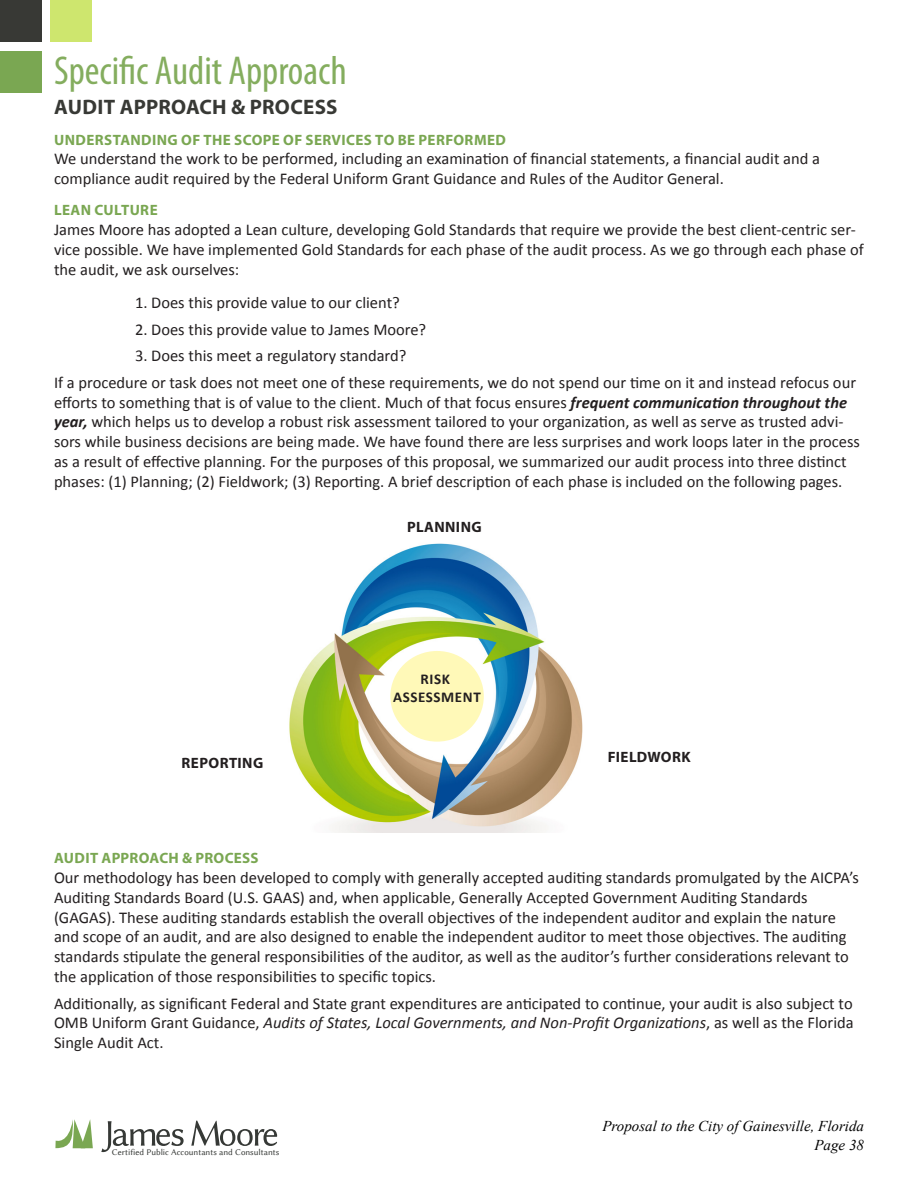
<style>
.page{position:relative;width:918px;height:1188px;background:#fff}
.page>*{position:absolute;margin:0;border:0;box-sizing:border-box;transform-origin:0 0}
.Section_Header{font:condensed 40.5px "Myriad Pro";color:#84ad5e}
.Section_Header-2{font:700 21px "Myriad Pro";letter-spacing:.01em;color:#383935}
.Body_text{font:16.5px/19.8px "Calibri";color:#231f20}
.Section_Header_Small{font:700 15px "Myriad Pro";letter-spacing:.025em;color:#7aa752}
.t1{font:italic 15px "Times New Roman";color:#000}
.Section_Header_Small-2{font:700 15px "Myriad Pro";letter-spacing:.03em;color:#231f20}
.t2{font:700 15px "Calibri";letter-spacing:.04em;color:#231f20}
.t3{font:8.85px "Lin Biolinum";color:#363936}
.s1{font-weight:700;font-style:italic}
.s2{font-style:italic}
</style>
<div class="page">
<svg style="left:55px;top:1119px;width:38px;height:29px"></svg>
<svg style="left:101px;top:1121px;width:83px;height:31px"></svg>
<svg style="left:191px;top:1121px;width:86px;height:25px"></svg>
<div style="left:0;top:0;width:42px;height:42px;background:#383935"></div>
<div style="left:0;top:51px;width:42px;height:41px;background:#7aa752"></div>
<div style="left:50px;top:0;width:41px;height:42px;background:#cee66e"></div>
<img style="left:289px;top:543px;width:294px;height:290px">
<div style="left:393px;top:653px;width:109px;height:107px;background:#fff;opacity:.75"></div>
<div style="left:390px;top:651px;width:94px;height:91px;background:#fff9b8;border-radius:50%"></div>
<p class="Section_Header" style="left:54px;top:47px;width:294px">Specific Audit Approach</p>
<p class="Section_Header-2" style="left:54px;top:93px;width:285px">AUDIT APPROACH &amp; PROCESS</p>
<p class="Section_Header_Small" style="left:54px;top:130px;width:453px">UNDERSTANDING OF THE SCOPE OF SERVICES TO BE PERFORMED</p>
<p class="Body_text" style="left:54px;top:149px;width:768px">We understand the work to be performed, including an examination of financial statements, a financial audit and a compliance audit required by the Federal Uniform Grant Guidance and Rules of the Auditor General.</p>
<p class="Section_Header_Small" style="left:54px;top:201px;width:105px">LEAN CULTURE</p>
<p class="Body_text" style="left:54px;top:220px;width:811px">James Moore has adopted a Lean culture, developing Gold Standards that require we provide the best client-centric ser&shy;vice possible. We have implemented Gold Standards for each phase of the audit process. As we go through each phase of the audit, we ask ourselves:</p>
<p class="Body_text" style="left:135px;top:293px;width:266px">1. Does this provide value to our client?</p>
<p class="Body_text" style="left:135px;top:319px;width:293px">2. Does this provide value to James Moore?</p>
<p class="Body_text" style="left:135px;top:346px;width:273px">3. Does this meet a regulatory standard?</p>
<p class="Body_text" style="left:54px;top:372px;width:807px">If a procedure or task does not meet one of these requirements, we do not spend our time on it and instead refocus our efforts to something that is of value to the client. Much of that focus ensures <span class="s1">frequent communication throughout the year,</span> which helps us to develop a robust risk assessment tailored to your organization, as well as serve as trusted advi&shy;sors while business decisions are being made. We have found there are less surprises and work loops later in the process as a result of effective planning. For the purposes of this proposal, we summarized our audit process into three distinct phases: (1) Planning; (2) Fieldwork; (3) Reporting. A brief description of each phase is included on the following pages.</p>
<p class="Section_Header_Small-2" style="left:407px;top:517px;width:76px">PLANNING</p>
<p class="Section_Header_Small-2" style="left:182px;top:753px;width:83px">REPORTING</p>
<p class="t2" style="left:421px;top:669px;width:31px">RISK</p>
<p class="t2" style="left:393px;top:687px;width:89px">ASSESSMENT</p>
<p class="Section_Header_Small-2" style="left:608px;top:747px;width:85px">FIELDWORK</p>
<p class="Section_Header_Small" style="left:54px;top:848px;width:206px">AUDIT APPROACH &amp; PROCESS</p>
<p class="Body_text" style="left:54px;top:868px;width:806px">Our methodology has been developed to comply with generally accepted auditing standards promulgated by the AICPA’s Auditing Standards Board (U.S. GAAS) and, when applicable, Generally Accepted Government Auditing Standards (GAGAS). These auditing standards establish the overall objectives of the independent auditor and explain the nature and scope of an audit, and are also designed to enable the independent auditor to meet those objectives. The auditing standards stipulate the general responsibilities of the auditor, as well as the auditor’s further considerations relevant to the application of those responsibilities to specific topics.</p>
<p class="Body_text" style="left:54px;top:993px;width:801px;text-align:justify">Additionally, as significant Federal and State grant expenditures are anticipated to continue, your audit is also subject to OMB Uniform Grant Guidance, <span class="s2">Audits of States, Local Governments, and Non-Profit Organizations</span>, as well as the Florida Single Audit Act.</p>
<p class="t1" style="left:602px;top:1116px;width:263px">Proposal to the City of Gainesville, Florida</p>
<p class="t3" style="left:112px;top:1147px;width:169px">Certified Public Accountants and Consultants</p>
<p class="t1" style="left:814px;top:1135px;width:51px">Page 38</p>
</div>
